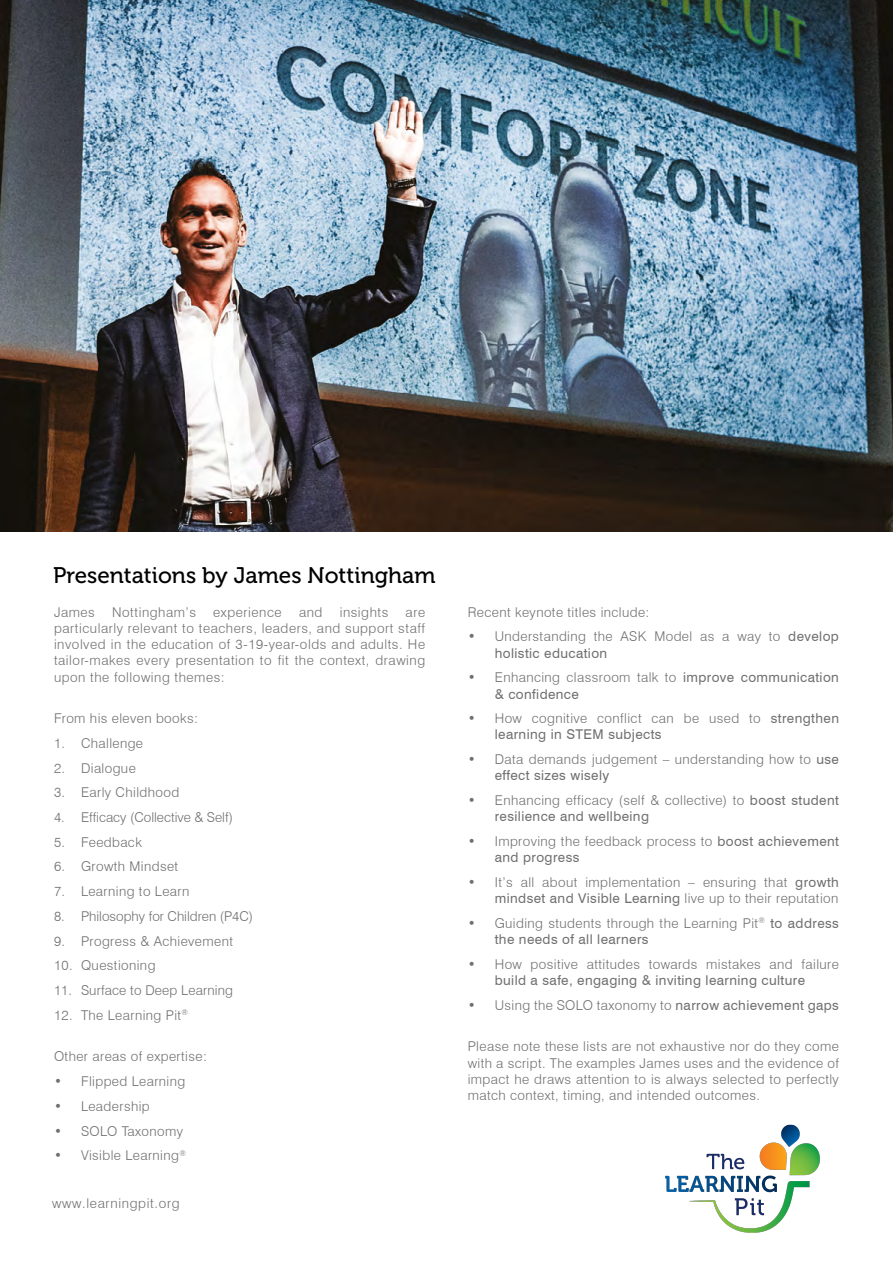
<style>
.page{position:relative;width:893px;height:1263px;background:#fff}
.page>*{position:absolute;margin:0;border:0;box-sizing:border-box;transform-origin:0 0}
.t1{font:22.5px "Museo 500";color:#000}
.t2{font:300 13.5px/16.2px "Swiss 721 BT";letter-spacing:.03em;color:#706f6f}
.t3{font:13.5px/16.2px "Swiss 721 BT";letter-spacing:.03em;color:#706f6f}
.t4{font:300 13.5px "Swiss 721 BT";color:#706f6f}
.t5{font:300 13.5px "Swiss 721 BT";letter-spacing:.01em;color:#706f6f}
.t6{font:300 13.5px "Swiss 721 BT";letter-spacing:.05em;color:#706f6f}
.s1{font-weight:400}
.s2{font-weight:300}
</style>
<div class="page">
<img style="left:0;top:0;width:893px;height:531px">
<img style="left:665px;top:1124px;width:155px;height:109px">
<h1 class="t1" style="left:53px;top:563px;width:384px">Presentations by James Nottingham</h1>
<p class="t2" style="left:54px;top:604px;width:42px">James</p>
<p class="t2" style="left:112px;top:604px;width:85px">Nottingham’s</p>
<p class="t2" style="left:213px;top:604px;width:70px">experience</p>
<p class="t2" style="left:299px;top:604px;width:25px">and</p>
<p class="t2" style="left:340px;top:604px;width:50px">insights</p>
<p class="t2" style="left:54px;top:604px;width:373px;text-align:justify;text-indent:352px">are particularly relevant to teachers, leaders, and support staff involved in the education of 3-19-year-olds and adults. He tailor-makes every presentation to fit the context, drawing upon the following themes:</p>
<p class="t2" style="left:54px;top:710px;width:146px">From his eleven books:</p>
<p class="t2" style="left:54px;top:735px;width:91px">1. Challenge</p>
<p class="t2" style="left:54px;top:760px;width:83px">2. Dialogue</p>
<p class="t2" style="left:54px;top:784px;width:127px">3. Early Childhood</p>
<p class="t4" style="left:54px;top:809px;width:180px">4. Efficacy (Collective &amp; Self)</p>
<p class="t2" style="left:54px;top:834px;width:89px">5. Feedback</p>
<p class="t2" style="left:54px;top:858px;width:126px">6. Growth Mindset</p>
<p class="t2" style="left:54px;top:883px;width:137px">7. Learning to Learn</p>
<p class="t4" style="left:54px;top:908px;width:201px">8. Philosophy for Children (P4C)</p>
<p class="t2" style="left:54px;top:932px;width:181px">9. Progress &amp; Achievement</p>
<p class="t2" style="left:54px;top:957px;width:103px">10. Questioning</p>
<p class="t5" style="left:54px;top:982px;width:180px">11. Surface to Deep Learning</p>
<p class="t2" style="left:54px;top:1007px;width:136px">12. The Learning Pit<sup>®</sup></p>
<p class="t2" style="left:54px;top:1048px;width:154px">Other areas of expertise:</p>
<p class="t2" style="left:54px;top:1073px;width:133px">• Flipped Learning</p>
<p class="t2" style="left:54px;top:1098px;width:97px">• Leadership</p>
<p class="t2" style="left:54px;top:1122px;width:131px">• SOLO Taxonomy</p>
<p class="t2" style="left:54px;top:1147px;width:133px">• Visible Learning<sup>®</sup></p>
<p class="t6" style="left:52px;top:1195px;width:129px">www.learningpit.org</p>
<p class="t2" style="left:468px;top:604px;width:183px">Recent keynote titles include:</p>
<p class="t2" style="left:495px;top:628px;width:346px;text-indent:-27px">• Understanding the ASK Model as a way to <span class="s1">develop holistic education</span></p>
<p class="t3" style="left:495px;top:669px;width:346px;text-indent:-27px"><span class="s2">• Enhancing classroom talk to</span> improve communication &amp; confidence</p>
<p class="t2" style="left:495px;top:710px;width:346px;text-indent:-27px">• How cognitive conflict can be used to <span class="s1">strengthen learning in STEM subjects</span></p>
<p class="t2" style="left:495px;top:751px;width:346px;text-indent:-27px">• Data demands judgement – understanding how to <span class="s1">use effect sizes wisely</span></p>
<p class="t2" style="left:495px;top:792px;width:346px;text-indent:-27px">• Enhancing efficacy (self &amp; collective) to <span class="s1">boost student resilience and wellbeing</span></p>
<p class="t2" style="left:495px;top:833px;width:346px;text-indent:-27px">• Improving the feedback process to <span class="s1">boost achievement and progress</span></p>
<p class="t2" style="left:468px;top:874px;width:373px;text-align:right">• It’s all about implementation – ensuring that <span class="s1">growth mindset and Visible Learning</span> live up to their reputation</p>
<p class="t2" style="left:495px;top:915px;width:346px;text-indent:-27px">• Guiding students through the Learning Pit<sup>®</sup> <span class="s1">to address the needs of all learners</span></p>
<p class="t2" style="left:468px;top:956px;width:373px">• How positive attitudes towards mistakes and failure</p>
<p class="t3" style="left:495px;top:972px;width:312px">build a safe, engaging &amp; inviting learning culture</p>
<p class="t2" style="left:468px;top:996px;width:373px">• Using the SOLO taxonomy to <span class="s1">narrow achievement gaps</span></p>
<p class="t2" style="left:468px;top:1038px;width:373px;text-align:justify">Please note these lists are not exhaustive nor do they come with a script. The examples James uses and the evidence of impact he draws attention to is always selected to perfectly match context, timing, and intended outcomes.</p>
</div>
